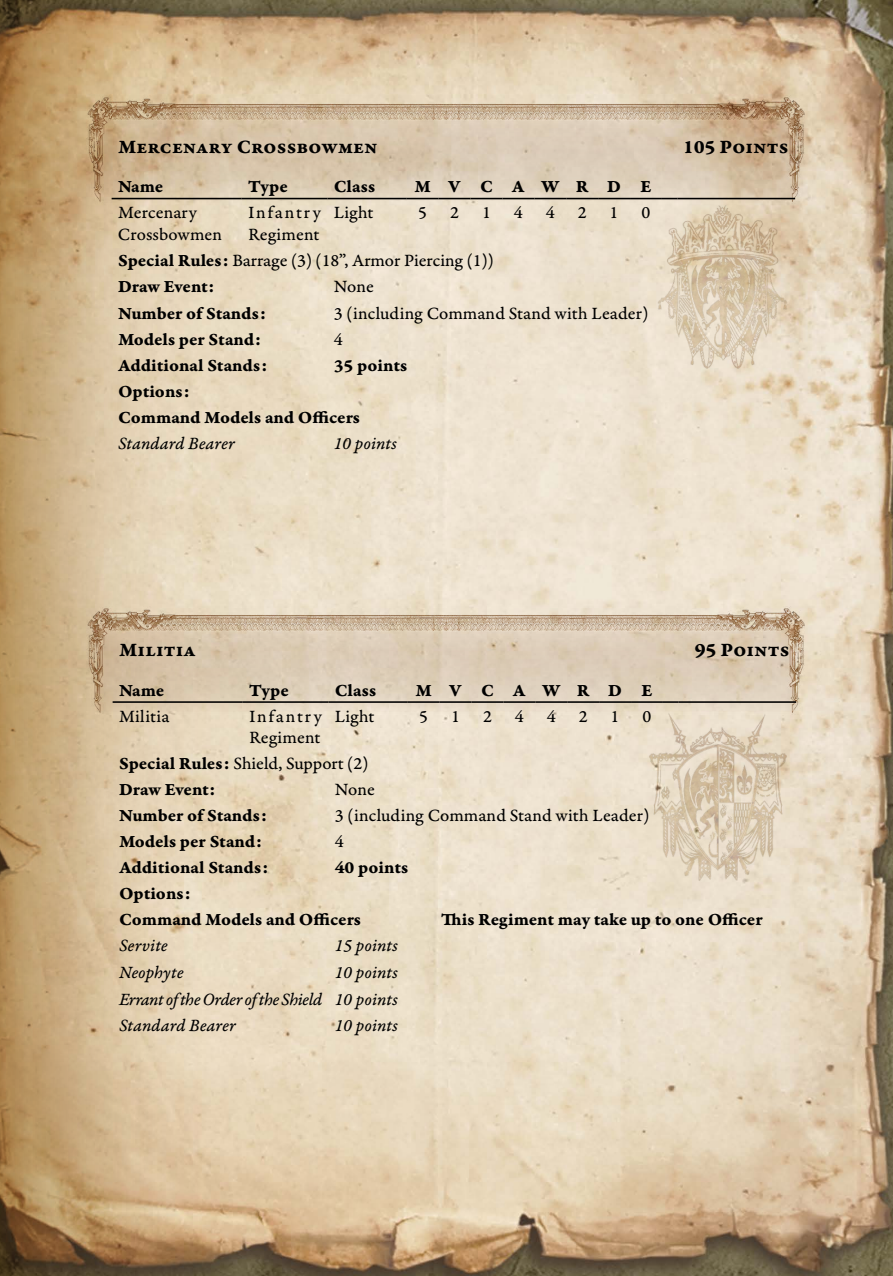
<style>
.page{position:relative;width:893px;height:1276px;background:#fff}
.page>*{position:absolute;margin:0;border:0;box-sizing:border-box;transform-origin:0 0}
.t1{font:20.25px "Garamond Premr Pro Bd Capt";color:#000}
.t2{font:18.22px/25.9px "Garamond Premr Pro Bd Capt";letter-spacing:-.005em;color:#000}
.t3{font:18.22px/21.4px "Garamond Premr Pro Capt";color:#000}
.t4{font:18.22px/26.8px "Garamond Premr Pro It Capt";color:#000;text-align:justify}
.t5{font:18.22px "Garamond Premr Pro Bd Capt";letter-spacing:1.015em;color:#000}
.s1{font-family:"Garamond Premr Pro Bd Capt"}
</style>
<div class="page">
<img style="left:225px;top:0;width:668px;height:1276px">
<img style="left:695px;top:998px;width:172px;height:265px">
<svg style="left:1px;top:0;width:224px;height:1276px"></svg>
<svg style="left:0;top:0;width:1px;height:1276px"></svg>
<img style="left:65px;top:606px;width:762px;height:181px">
<img style="left:66px;top:96px;width:761px;height:181px">
<img style="left:647px;top:196px;width:151px;height:181px">
<img style="left:643px;top:707px;width:150px;height:181px">
<hr style="left:112px;top:198px;width:130px;height:1px;background:#000">
<hr style="left:242px;top:198px;width:85px;height:1px;background:#000">
<hr style="left:327px;top:198px;width:80px;height:1px;background:#000">
<hr style="left:407px;top:198px;width:32px;height:1px;background:#000">
<hr style="left:439px;top:198px;width:32px;height:1px;background:#000">
<hr style="left:471px;top:198px;width:31px;height:1px;background:#000">
<hr style="left:502px;top:198px;width:32px;height:1px;background:#000">
<hr style="left:534px;top:198px;width:32px;height:1px;background:#000">
<hr style="left:566px;top:198px;width:32px;height:1px;background:#000">
<hr style="left:598px;top:198px;width:32px;height:1px;background:#000">
<hr style="left:630px;top:198px;width:32px;height:1px;background:#000">
<svg style="left:662px;top:198px;width:15px;height:1px"></svg>
<hr style="left:677px;top:198px;width:118px;height:1px;background:#000">
<hr style="left:113px;top:701px;width:130px;height:2px;background:#000">
<hr style="left:243px;top:701px;width:85px;height:2px;background:#000">
<hr style="left:328px;top:701px;width:80px;height:2px;background:#000">
<hr style="left:408px;top:701px;width:32px;height:2px;background:#000">
<hr style="left:440px;top:701px;width:32px;height:2px;background:#000">
<hr style="left:472px;top:701px;width:31px;height:2px;background:#000">
<hr style="left:503px;top:701px;width:32px;height:2px;background:#000">
<hr style="left:535px;top:701px;width:32px;height:2px;background:#000">
<hr style="left:567px;top:701px;width:32px;height:2px;background:#000">
<hr style="left:599px;top:701px;width:32px;height:2px;background:#000">
<hr style="left:631px;top:701px;width:32px;height:2px;background:#000">
<svg style="left:663px;top:701px;width:15px;height:2px"></svg>
<hr style="left:678px;top:701px;width:118px;height:2px;background:#000">
<p class="t1" style="left:118px;top:134px;width:261px">Mercenary Crossbowmen</p>
<p class="t1" style="left:683px;top:134px;width:107px">105 Points</p>
<p class="t2" style="left:118px;top:174px;width:47px">Name</p>
<p class="t2" style="left:248px;top:174px;width:41px">Type</p>
<p class="t2" style="left:334px;top:174px;width:43px">Class</p>
<p class="t5" style="left:414px;top:175px;width:239px">MVCAWRDE</p>
<p class="t3" style="left:118px;top:202px;width:106px">Mercenary<br>Crossbowmen</p>
<p class="t3" style="left:248px;top:202px;width:75px">Infantry<br>Regiment</p>
<p class="t3" style="left:334px;top:202px;width:41px">Light</p>
<p class="t3" style="left:418px;top:202px;width:10px">5</p>
<p class="t3" style="left:450px;top:202px;width:10px">2</p>
<p class="t3" style="left:482px;top:202px;width:10px">1</p>
<p class="t3" style="left:514px;top:202px;width:10px">4</p>
<p class="t3" style="left:546px;top:202px;width:10px">4</p>
<p class="t3" style="left:578px;top:202px;width:10px">2</p>
<p class="t3" style="left:610px;top:202px;width:10px">1</p>
<p class="t3" style="left:641px;top:202px;width:10px">0</p>
<p class="t3" style="left:118px;top:249px;width:377px"><span class="s1">Special Rules:</span> Barrage (3) (18”, Armor Piercing (1))</p>
<p class="t2" style="left:118px;top:274px;width:98px">Draw Event:</p>
<p class="t3" style="left:334px;top:276px;width:42px">None</p>
<p class="t2" style="left:118px;top:300px;width:150px">Number of Stands:</p>
<p class="t3" style="left:334px;top:303px;width:316px">3 (including Command Stand with Leader)</p>
<p class="t2" style="left:118px;top:326px;width:144px">Models per Stand:</p>
<p class="t3" style="left:334px;top:329px;width:10px">4</p>
<p class="t2" style="left:118px;top:352px;width:151px">Additional Stands:</p>
<p class="t2" style="left:334px;top:352px;width:75px">35 points</p>
<p class="t2" style="left:118px;top:378px;width:243px">Options:<br>Command Models and Officers</p>
<p class="t4" style="left:118px;top:431px;width:118px">Standard Bearer</p>
<p class="t4" style="left:334px;top:431px;width:65px">10 points</p>
<p class="t1" style="left:119px;top:637px;width:79px">Militia</p>
<p class="t1" style="left:695px;top:637px;width:97px">95 Points</p>
<p class="t2" style="left:119px;top:677px;width:47px">Name</p>
<p class="t2" style="left:249px;top:677px;width:41px">Type</p>
<p class="t2" style="left:335px;top:677px;width:43px">Class</p>
<p class="t5" style="left:415px;top:679px;width:239px">MVCAWRDE</p>
<p class="t3" style="left:119px;top:705px;width:52px">Militia</p>
<p class="t3" style="left:249px;top:705px;width:75px">Infantry<br>Regiment</p>
<p class="t3" style="left:335px;top:705px;width:41px">Light</p>
<p class="t3" style="left:419px;top:705px;width:10px">5</p>
<p class="t3" style="left:451px;top:705px;width:10px">1</p>
<p class="t3" style="left:483px;top:705px;width:10px">2</p>
<p class="t3" style="left:515px;top:705px;width:10px">4</p>
<p class="t3" style="left:547px;top:705px;width:10px">4</p>
<p class="t3" style="left:579px;top:705px;width:10px">2</p>
<p class="t3" style="left:611px;top:705px;width:10px">1</p>
<p class="t3" style="left:642px;top:705px;width:10px">0</p>
<p class="t3" style="left:119px;top:753px;width:251px"><span class="s1">Special Rules:</span> Shield, Support (2)</p>
<p class="t2" style="left:119px;top:776px;width:98px">Draw Event:</p>
<p class="t3" style="left:335px;top:779px;width:42px">None</p>
<p class="t2" style="left:119px;top:802px;width:150px">Number of Stands:</p>
<p class="t3" style="left:335px;top:805px;width:316px">3 (including Command Stand with Leader)</p>
<p class="t2" style="left:119px;top:828px;width:144px">Models per Stand:</p>
<p class="t3" style="left:335px;top:831px;width:10px">4</p>
<p class="t2" style="left:119px;top:854px;width:151px">Additional Stands:</p>
<p class="t2" style="left:335px;top:854px;width:75px">40 points</p>
<p class="t2" style="left:119px;top:880px;width:243px">Options:<br>Command Models and Officers</p>
<p class="t2" style="left:441px;top:906px;width:323px">This Regiment may take up to one Officer</p>
<p class="t4" style="left:119px;top:933px;width:50px">Servite</p>
<p class="t4" style="left:335px;top:933px;width:65px">15 points</p>
<p class="t4" style="left:119px;top:960px;width:66px">Neophyte</p>
<p class="t4" style="left:119px;top:960px;width:280px;text-indent:216px">10 points Errant of the Order of the Shield 10 points Standard Bearer</p>
<p class="t4" style="left:335px;top:1013px;width:65px">10 points</p>
</div>
